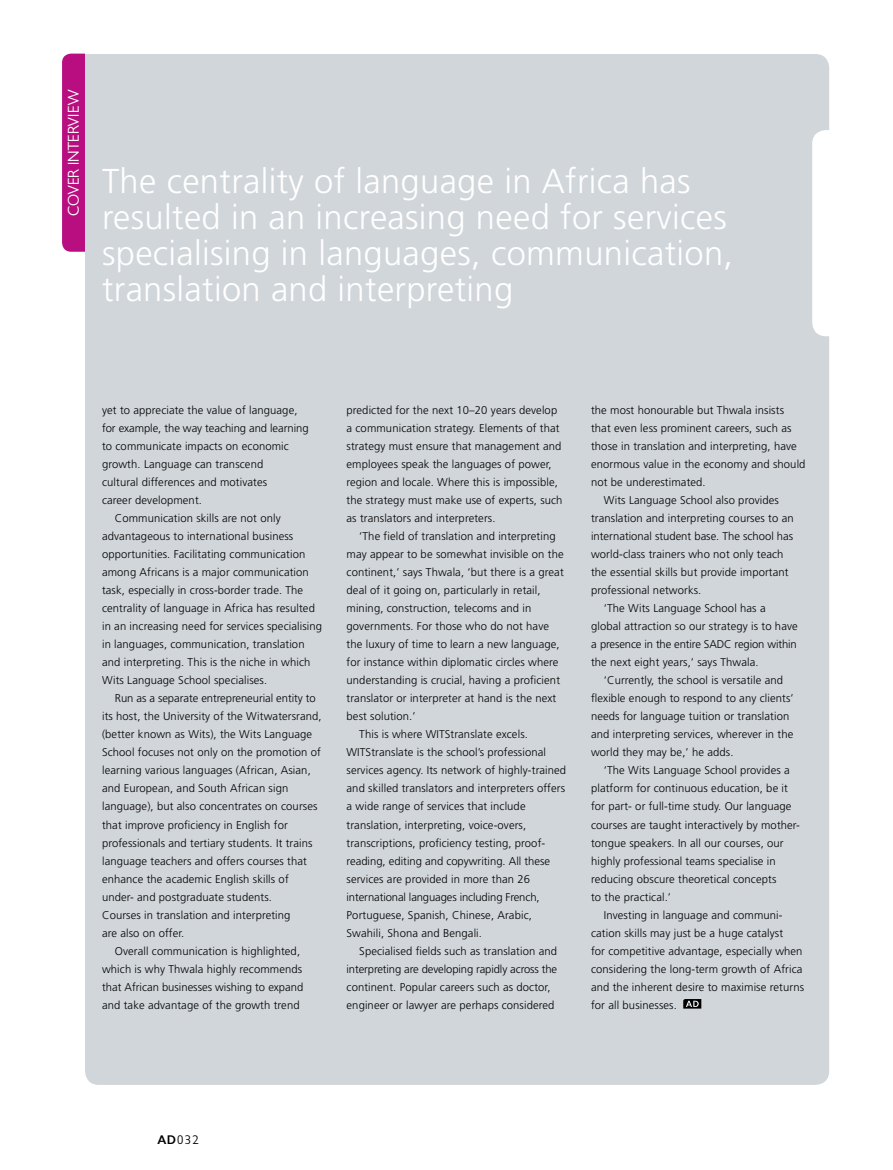
<style>
.page{position:relative;width:893px;height:1170px;background:#fff}
.page>*{position:absolute;margin:0;border:0;box-sizing:border-box;transform-origin:0 0}
.t1{font:300 34.5px/36px "Frutiger";letter-spacing:.01em;color:#fff}
.t2{font:300 15px "Chantilly";letter-spacing:.01em;color:#fff}
.t3{font:300 12px "Chantilly";color:#000}
.t4{font:300 11.25px/18px "Frutiger";letter-spacing:.01em;color:#000}
.t5{font:300 11.25px "Frutiger";letter-spacing:-.01em;color:#000}
.s1{font-weight:500}
</style>
<div class="page">
<div style="left:62px;top:54px;width:23px;height:198px;background:#b80e80"></div>
<div style="left:85px;top:54px;width:744px;height:1030px;background:#d1d6da"></div>
<svg style="left:683px;top:998px;width:18px;height:10px"></svg>
<div style="left:812px;top:130px;width:68px;height:206px;background:#fff;border-radius:14px"></div>
<h2 class="t2" style="left:64px;top:216px;width:128px;rotate:-90deg">COVER INTERVIEW</h2>
<h1 class="t1" style="left:102px;top:163px;width:633px">The centrality of language in Africa has resulted in an increasing need for services specialising in languages, communication, translation and interpreting</h1>
<p class="t4" style="left:102px;top:401px;width:197px">yet to appreciate the value of language,</p>
<p class="t4" style="left:102px;top:419px;width:208px">for example, the way teaching and learning</p>
<p class="t4" style="left:102px;top:437px;width:188px">to communicate impacts on economic</p>
<p class="t4" style="left:102px;top:455px;width:163px">growth. Language can transcend</p>
<p class="t4" style="left:102px;top:473px;width:167px">cultural differences and motivates</p>
<p class="t4" style="left:102px;top:491px;width:101px">career development.</p>
<p class="t4" style="left:115px;top:509px;width:167px">Communication skills are not only</p>
<p class="t4" style="left:102px;top:527px;width:193px">advantageous to international business</p>
<p class="t4" style="left:102px;top:545px;width:205px">opportunities. Facilitating communication</p>
<p class="t4" style="left:102px;top:563px;width:208px">among Africans is a major communication</p>
<p class="t4" style="left:102px;top:581px;width:203px">task, especially in cross-border trade. The</p>
<p class="t4" style="left:102px;top:599px;width:214px">centrality of language in Africa has resulted</p>
<p class="t4" style="left:102px;top:617px;width:221px">in an increasing need for services specialising</p>
<p class="t4" style="left:102px;top:635px;width:204px">in languages, communication, translation</p>
<p class="t4" style="left:102px;top:653px;width:210px">and interpreting. This is the niche in which</p>
<p class="t4" style="left:102px;top:671px;width:167px">Wits Language School specialises.</p>
<p class="t4" style="left:115px;top:689px;width:203px">Run as a separate entrepreneurial entity to</p>
<p class="t4" style="left:102px;top:707px;width:221px">its host, the University of the Witwatersrand,</p>
<p class="t4" style="left:102px;top:725px;width:212px">(better known as Wits), the Wits Language</p>
<p class="t4" style="left:102px;top:743px;width:220px">School focuses not only on the promotion of</p>
<p class="t4" style="left:102px;top:761px;width:210px">learning various languages (African, Asian,</p>
<p class="t4" style="left:102px;top:779px;width:188px">and European, and South African sign</p>
<p class="t4" style="left:102px;top:797px;width:217px">language), but also concentrates on courses</p>
<p class="t4" style="left:102px;top:815px;width:187px">that improve proficiency in English for</p>
<p class="t4" style="left:102px;top:833px;width:212px">professionals and tertiary students. It trains</p>
<p class="t4" style="left:102px;top:851px;width:206px">language teachers and offers courses that</p>
<p class="t4" style="left:102px;top:869px;width:188px">enhance the academic English skills of</p>
<p class="t4" style="left:102px;top:887px;width:171px">under- and postgraduate students.</p>
<p class="t4" style="left:102px;top:905px;width:190px">Courses in translation and interpreting</p>
<p class="t4" style="left:102px;top:923px;width:84px">are also on offer.</p>
<p class="t4" style="left:115px;top:941px;width:187px">Overall communication is highlighted,</p>
<p class="t4" style="left:102px;top:959px;width:202px">which is why Thwala highly recommends</p>
<p class="t4" style="left:102px;top:977px;width:203px">that African businesses wishing to expand</p>
<p class="t4" style="left:102px;top:995px;width:199px">and take advantage of the growth trend</p>
<p class="t4" style="left:347px;top:401px;width:217px">predicted for the next 10–20 years develop a communication strategy. Elements of that strategy must ensure that management and employees speak the languages of power, region and locale. Where this is impossible, the strategy must make use of experts, such as translators and interpreters.</p>
<p class="t4" style="left:359px;top:527px;width:198px">‘The field of translation and interpreting</p>
<p class="t4" style="left:347px;top:545px;width:219px">may appear to be somewhat invisible on the</p>
<p class="t4" style="left:347px;top:563px;width:219px">continent,’ says Thwala, ‘but there is a great</p>
<p class="t4" style="left:347px;top:581px;width:196px">deal of it going on, particularly in retail,</p>
<p class="t4" style="left:347px;top:599px;width:186px">mining, construction, telecoms and in</p>
<p class="t4" style="left:347px;top:617px;width:204px">governments. For those who do not have</p>
<p class="t4" style="left:347px;top:635px;width:215px">the luxury of time to learn a new language,</p>
<p class="t4" style="left:347px;top:653px;width:213px">for instance within diplomatic circles where</p>
<p class="t4" style="left:347px;top:671px;width:215px">understanding is crucial, having a proficient</p>
<p class="t4" style="left:347px;top:689px;width:211px">translator or interpreter at hand is the next</p>
<p class="t4" style="left:347px;top:707px;width:71px">best solution.’</p>
<p class="t4" style="left:359px;top:725px;width:170px">This is where WITStranslate excels.</p>
<p class="t4" style="left:347px;top:743px;width:201px">WITStranslate is the school’s professional</p>
<p class="t4" style="left:347px;top:761px;width:221px">services agency. Its network of highly-trained</p>
<p class="t4" style="left:347px;top:779px;width:220px">and skilled translators and interpreters offers</p>
<p class="t4" style="left:347px;top:797px;width:181px">a wide range of services that include</p>
<p class="t4" style="left:347px;top:815px;width:181px">translation, interpreting, voice-overs,</p>
<p class="t4" style="left:347px;top:833px;width:200px">transcriptions, proficiency testing, proof-</p>
<p class="t4" style="left:347px;top:851px;width:205px">reading, editing and copywriting. All these</p>
<p class="t4" style="left:347px;top:869px;width:185px">services are provided in more than 26</p>
<p class="t5" style="left:347px;top:890px;width:195px">international languages including French,</p>
<p class="t4" style="left:347px;top:905px;width:187px">Portuguese, Spanish, Chinese, Arabic,</p>
<p class="t4" style="left:347px;top:923px;width:137px">Swahili, Shona and Bengali.</p>
<p class="t4" style="left:359px;top:941px;width:199px">Specialised fields such as translation and</p>
<p class="t5" style="left:347px;top:962px;width:212px">interpreting are developing rapidly across the</p>
<p class="t4" style="left:347px;top:977px;width:206px">continent. Popular careers such as doctor,</p>
<p class="t4" style="left:347px;top:995px;width:209px">engineer or lawyer are perhaps considered</p>
<p class="t4" style="left:591px;top:401px;width:194px">the most honourable but Thwala insists</p>
<p class="t4" style="left:591px;top:419px;width:202px">that even less prominent careers, such as</p>
<p class="t4" style="left:591px;top:437px;width:207px">those in translation and interpreting, have</p>
<p class="t4" style="left:591px;top:455px;width:216px">enormous value in the economy and should</p>
<p class="t4" style="left:591px;top:473px;width:116px">not be underestimated.</p>
<p class="t4" style="left:604px;top:491px;width:177px">Wits Language School also provides</p>
<p class="t4" style="left:591px;top:509px;width:204px">translation and interpreting courses to an</p>
<p class="t4" style="left:591px;top:527px;width:204px">international student base. The school has</p>
<p class="t4" style="left:591px;top:545px;width:194px">world-class trainers who not only teach</p>
<p class="t4" style="left:591px;top:563px;width:199px">the essential skills but provide important</p>
<p class="t4" style="left:591px;top:581px;width:112px">professional networks.</p>
<p class="t4" style="left:604px;top:599px;width:163px">‘The Wits Language School has a</p>
<p class="t4" style="left:591px;top:617px;width:208px">global attraction so our strategy is to have</p>
<p class="t5" style="left:591px;top:638px;width:207px">a presence in the entire SADC region within</p>
<p class="t4" style="left:591px;top:653px;width:169px">the next eight years,’ says Thwala.</p>
<p class="t4" style="left:604px;top:671px;width:181px">‘Currently, the school is versatile and</p>
<p class="t4" style="left:591px;top:689px;width:204px">flexible enough to respond to any clients’</p>
<p class="t4" style="left:591px;top:707px;width:200px">needs for language tuition or translation</p>
<p class="t4" style="left:591px;top:725px;width:204px">and interpreting services, wherever in the</p>
<p class="t4" style="left:591px;top:743px;width:144px">world they may be,’ he adds.</p>
<p class="t4" style="left:604px;top:761px;width:187px">‘The Wits Language School provides a</p>
<p class="t4" style="left:591px;top:779px;width:198px">platform for continuous education, be it</p>
<p class="t4" style="left:591px;top:797px;width:202px">for part- or full-time study. Our language</p>
<p class="t4" style="left:591px;top:815px;width:210px">courses are taught interactively by mother-</p>
<p class="t4" style="left:591px;top:833px;width:194px">tongue speakers. In all our courses, our</p>
<p class="t4" style="left:591px;top:851px;width:186px">highly professional teams specialise in</p>
<p class="t4" style="left:591px;top:869px;width:187px">reducing obscure theoretical concepts</p>
<p class="t4" style="left:591px;top:887px;width:82px">to the practical.’</p>
<p class="t4" style="left:604px;top:905px;width:180px">Investing in language and communi-</p>
<p class="t4" style="left:591px;top:923px;width:194px">cation skills may just be a huge catalyst</p>
<p class="t4" style="left:591px;top:941px;width:213px">for competitive advantage, especially when</p>
<p class="t4" style="left:591px;top:959px;width:213px">considering the long-term growth of Africa</p>
<p class="t4" style="left:591px;top:977px;width:215px">and the inherent desire to maximise returns</p>
<p class="t4" style="left:591px;top:995px;width:87px">for all businesses.</p>
<p class="t3" style="left:158px;top:1132px;width:42px"><span class="s1">AD</span>032</p>
</div>
